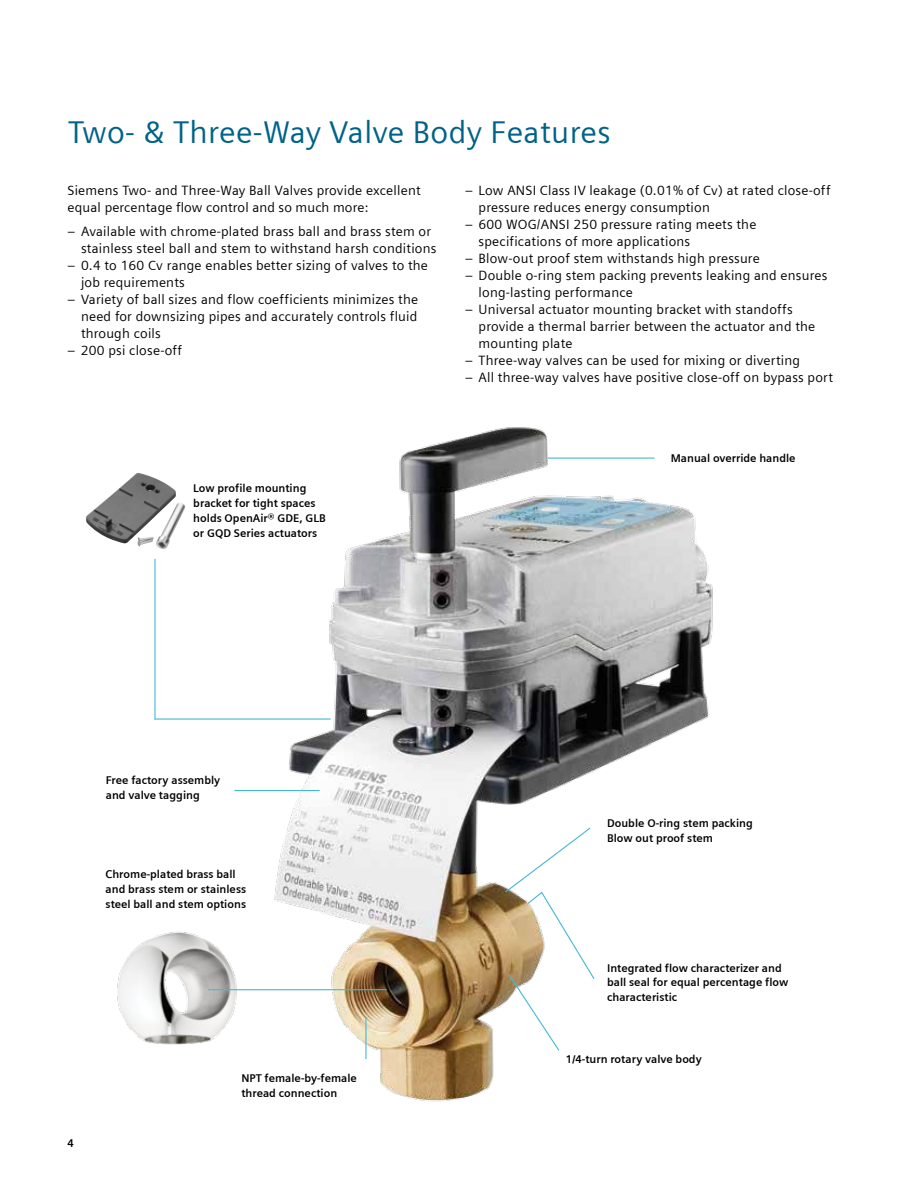
<style>
.page{position:relative;width:918px;height:1188px;background:#fff}
.page>*{position:absolute;margin:0;border:0;box-sizing:border-box;transform-origin:0 0}
.t1{font:31.5px "Siemens Sans";letter-spacing:.01em;color:#006288}
.t2{font:13.5px/17px "Siemens Sans";letter-spacing:.015em;color:#000}
.t3{font:700 11.25px/14.9px "Siemens Sans";color:#000}
</style>
<div class="page">
<img style="left:234px;top:427px;width:479px;height:675px">
<hr style="left:548px;top:458px;width:107px;height:1px;background:#44bad2">
<hr style="left:365px;top:1017px;width:2px;height:42px;background:#44bad2">
<hr style="left:154px;top:559px;width:2px;height:160px;background:#44bad2">
<img style="left:117px;top:926px;width:133px;height:118px">
<svg style="left:504px;top:826px;width:92px;height:226px"></svg>
<hr style="left:208px;top:989px;width:179px;height:1px;background:#44bad2">
<hr style="left:155px;top:718px;width:176px;height:2px;background:#44bad2">
<img style="left:86px;top:473px;width:99px;height:76px">
<hr style="left:234px;top:790px;width:86px;height:1px;background:#44bad2">
<h1 class="t1" style="left:68px;top:114px;width:544px">Two- &amp; Three-Way Valve Body Features</h1>
<p class="t2" style="left:68px;top:182px;width:355px">Siemens Two- and Three-Way Ball Valves provide excellent equal percentage flow control and so much more:</p>
<p class="t2" style="left:81px;top:223px;width:357px;text-indent:-14px">– Available with chrome-plated brass ball and brass stem or stainless steel ball and stem to withstand harsh conditions</p>
<p class="t2" style="left:81px;top:257px;width:349px;text-indent:-14px">– 0.4 to 160 Cv range enables better sizing of valves to the job requirements</p>
<p class="t2" style="left:81px;top:291px;width:339px;text-align:justify;text-indent:-14px">– Variety of ball sizes and flow coefficients minimizes the need for downsizing pipes and accurately controls fluid through coils</p>
<p class="t2" style="left:68px;top:342px;width:116px">– 200 psi close-off</p>
<p class="t3" style="left:193px;top:481px;width:134px">Low profile mounting bracket for tight spaces holds OpenAir® GDE, GLB or GQD Series actuators</p>
<p class="t2" style="left:479px;top:182px;width:353px;text-indent:-14px">– Low ANSI Class IV leakage (0.01% of Cv) at rated close-off pressure reduces energy consumption</p>
<p class="t2" style="left:479px;top:216px;width:279px;text-indent:-14px">– 600 WOG/ANSI 250 pressure rating meets the specifications of more applications</p>
<p class="t2" style="left:465px;top:250px;width:296px">– Blow-out proof stem withstands high pressure</p>
<p class="t2" style="left:479px;top:267px;width:350px;text-indent:-14px">– Double o-ring stem packing prevents leaking and ensures long-lasting performance</p>
<p class="t2" style="left:479px;top:301px;width:338px;text-indent:-14px">– Universal actuator mounting bracket with standoffs provide a thermal barrier between the actuator and the mounting plate</p>
<p class="t2" style="left:465px;top:352px;width:336px">– Three-way valves can be used for mixing or diverting</p>
<p class="t2" style="left:465px;top:369px;width:369px">– All three-way valves have positive close-off on bypass port</p>
<p class="t3" style="left:671px;top:451px;width:126px">Manual override handle</p>
<p class="t3" style="left:106px;top:773px;width:116px">Free factory assembly and valve tagging</p>
<p class="t3" style="left:106px;top:867px;width:142px">Chrome-plated brass ball and brass stem or stainless steel ball and stem options</p>
<p class="t3" style="left:68px;top:1136px;width:8px">4</p>
<p class="t3" style="left:241px;top:1071px;width:117px">NPT female-by-female thread connection</p>
<p class="t3" style="left:607px;top:816px;width:147px">Double O-ring stem packing<br>Blow out proof stem</p>
<p class="t3" style="left:607px;top:960px;width:183px">Integrated flow characterizer and ball seal for equal percentage flow characteristic</p>
<p class="t3" style="left:566px;top:1052px;width:137px">1/4-turn rotary valve body</p>
</div>
